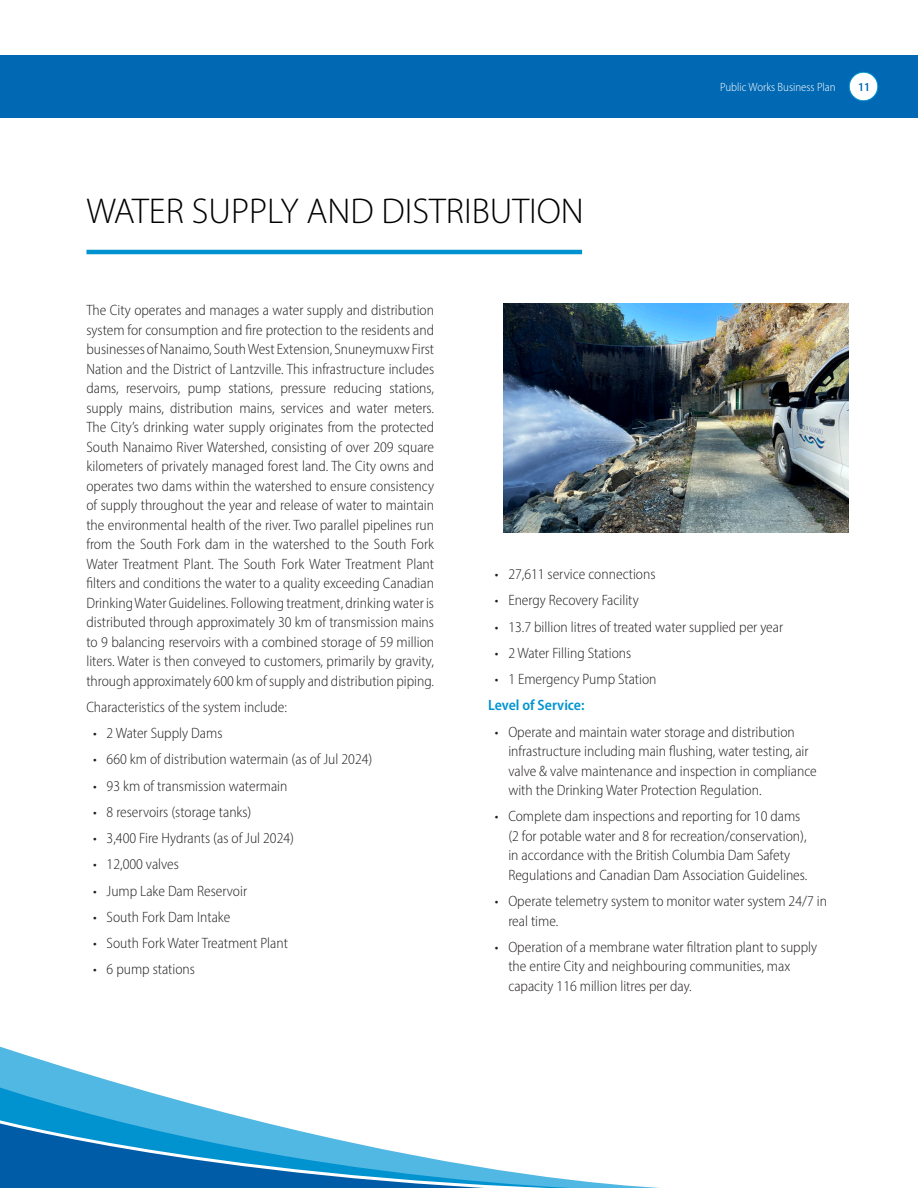
<style>
.page{position:relative;width:918px;height:1188px;background:#fff}
.page>*{position:absolute;margin:0;border:0;box-sizing:border-box;transform-origin:0 0}
.t1{font:300 36px "Myriad Pro";color:#000}
.t2{font:300 semi-condensed 15px/19.5px "Myriad Pro";color:#231f20}
.t3{font:600 semi-condensed 15px "Myriad Pro";color:#0093d0}
.t4{font:300 semi-condensed 12px "Myriad Pro";color:#fff}
.t5{font:600 semi-condensed 12px "Myriad Pro";color:#0168b3}
</style>
<div class="page">
<div style="left:0;top:55px;width:918px;height:62px;background:#0168b3"></div>
<svg style="left:0;top:1046px;width:71px;height:23px"></svg>
<svg style="left:0;top:1069px;width:660px;height:119px"></svg>
<svg style="left:593px;top:1114px;width:65px;height:74px"></svg>
<svg style="left:0;top:1111px;width:593px;height:77px"></svg>
<hr style="left:86px;top:250px;width:496px;height:4px;background:#0093d0">
<img style="left:503px;top:304px;width:346px;height:229px">
<div style="left:849px;top:72px;width:29px;height:29px;background:#fff;border-radius:50%"></div>
<div style="left:849px;top:72px;width:29px;height:29px;border:1px solid #0093d0;border-radius:50%"></div>
<p class="t4" style="left:720px;top:79px;width:117px">Public Works Business Plan</p>
<p class="t5" style="left:858px;top:79px;width:13px">11</p>
<p class="t1" style="left:86px;top:189px;width:499px">WATER SUPPLY AND DISTRIBUTION</p>
<p class="t2" style="left:86px;top:300px;width:349px;text-align:justify">The City operates and manages a water supply and distribution system for consumption and fire protection to the residents and businesses of Nanaimo, South West Extension, Snuneymuxw First Nation and the District of Lantzville. This infrastructure includes dams, reservoirs, pump stations, pressure reducing stations, supply mains, distribution mains, services and water meters.<br>The City’s drinking water supply originates from the protected South Nanaimo River Watershed, consisting of over 209 square kilometers of privately managed forest land. The City owns and operates two dams within the watershed to ensure consistency of supply throughout the year and release of water to maintain the environmental health of the river. Two parallel pipelines run from the South Fork dam in the watershed to the South Fork Water Treatment Plant. The South Fork Water Treatment Plant filters and conditions the water to a quality exceeding Canadian Drinking Water Guidelines. Following treatment, drinking water is distributed through approximately 30 km of transmission mains to 9 balancing reservoirs with a combined storage of 59 million liters. Water is then conveyed to customers, primarily by gravity, through approximately 600 km of supply and distribution piping.</p>
<p class="t2" style="left:86px;top:697px;width:202px">Characteristics of the system include:</p>
<p class="t2" style="left:93px;top:723px;width:131px">• 2 Water Supply Dams</p>
<p class="t2" style="left:93px;top:749px;width:281px">• 660 km of distribution watermain (as of Jul 2024)</p>
<p class="t2" style="left:93px;top:776px;width:196px">• 93 km of transmission watermain</p>
<p class="t2" style="left:93px;top:802px;width:160px">• 8 reservoirs (storage tanks)</p>
<p class="t2" style="left:93px;top:828px;width:202px">• 3,400 Fire Hydrants (as of Jul 2024)</p>
<p class="t2" style="left:93px;top:854px;width:87px">• 12,000 valves</p>
<p class="t2" style="left:93px;top:881px;width:155px">• Jump Lake Dam Reservoir</p>
<p class="t2" style="left:93px;top:907px;width:139px">• South Fork Dam Intake</p>
<p class="t2" style="left:93px;top:933px;width:196px">• South Fork Water Treatment Plant</p>
<p class="t2" style="left:93px;top:959px;width:103px">• 6 pump stations</p>
<p class="t2" style="left:495px;top:564px;width:162px">• 27,611 service connections</p>
<p class="t2" style="left:495px;top:590px;width:145px">• Energy Recovery Facility</p>
<p class="t2" style="left:495px;top:617px;width:290px">• 13.7 billion litres of treated water supplied per year</p>
<p class="t2" style="left:495px;top:643px;width:138px">• 2 Water Filling Stations</p>
<p class="t2" style="left:495px;top:669px;width:163px">• 1 Emergency Pump Station</p>
<p class="t3" style="left:488px;top:696px;width:98px">Level of Service:</p>
<p class="t2" style="left:508px;top:722px;width:310px;text-indent:-14px">• Operate and maintain water storage and distribution infrastructure including main flushing, water testing, air valve &amp; valve maintenance and inspection in compliance with the Drinking Water Protection Regulation.</p>
<p class="t2" style="left:508px;top:806px;width:301px;text-indent:-14px">• Complete dam inspections and reporting for 10 dams (2 for potable water and 8 for recreation/conservation), in accordance with the British Columbia Dam Safety Regulations and Canadian Dam Association Guidelines.</p>
<p class="t2" style="left:508px;top:891px;width:320px;text-indent:-14px">• Operate telemetry system to monitor water system 24/7 in real time.</p>
<p class="t2" style="left:508px;top:937px;width:310px;text-indent:-14px">• Operation of a membrane water filtration plant to supply the entire City and neighbouring communities, max capacity 116 million litres per day.</p>
</div>
